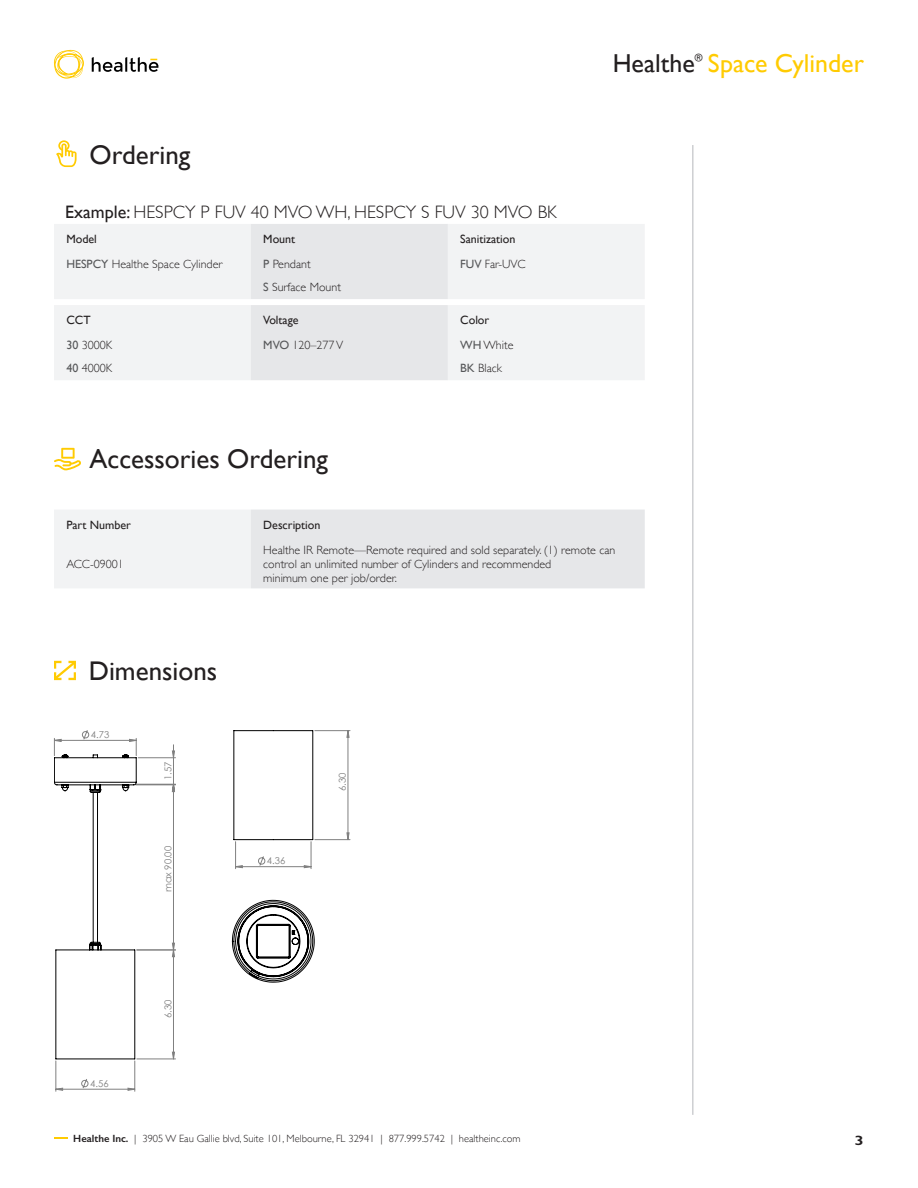
<style>
.page{position:relative;width:918px;height:1188px;background:#fff}
.page>*{position:absolute;margin:0;border:0;box-sizing:border-box;transform-origin:0 0}
.t1{font:27px "Gill Sans";color:#231f20}
.t2{font:25.95px "Gill Sans";color:#ffcb02}
.t3{font:25.95px "Gill Sans";color:#231f20}
.t4{font:300 18px "Gill Sans";color:#231f20}
.t5{font:600 13.5px "Gill Sans";color:#231f20;scale:1.33 1}
.t6{font:300 12px/14.4px "Gill Sans";color:#231f20}
.t7{font:12px "Gill Sans";color:#231f20}
.t8{font:300 10.5px "Gill Sans";color:#231f20}
.t9{font:10.5px "Gill Sans";color:#231f20}
.t10{font:9.6px "Century Gothic";color:#808080}
.s1{font-weight:400}
.s2{font-weight:400;color:#57585a}
.s3{font-weight:600}
</style>
<div class="page">
<svg style="left:54px;top:1137px;width:13px;height:2px"></svg>
<svg style="left:92px;top:57px;width:67px;height:15px"></svg>
<svg style="left:54px;top:50px;width:30px;height:29px"></svg>
<hr style="left:692px;top:145px;width:1px;height:970px;background:#b6b7bb">
<svg style="left:54px;top:448px;width:27px;height:22px"></svg>
<svg style="left:54px;top:510px;width:591px;height:78px"></svg>
<div style="left:54px;top:224px;width:590px;height:75px;background:#f2f3f4"></div>
<div style="left:251px;top:224px;width:197px;height:75px;background:#e6e7e9"></div>
<div style="left:54px;top:305px;width:590px;height:75px;background:#f2f3f4"></div>
<div style="left:251px;top:305px;width:197px;height:75px;background:#e6e7e9"></div>
<svg style="left:56px;top:140px;width:21px;height:27px"></svg>
<svg style="left:54px;top:661px;width:22px;height:19px"></svg>
<hr style="left:315px;top:839px;width:35px;height:1px;background:#808080">
<hr style="left:315px;top:730px;width:35px;height:1px;background:#808080">
<svg style="left:235px;top:842px;width:77px;height:27px"></svg>
<svg style="left:347px;top:731px;width:2px;height:108px"></svg>
<hr style="left:313px;top:731px;width:1px;height:109px;background:#000">
<hr style="left:234px;top:731px;width:1px;height:109px;background:#000">
<hr style="left:273px;top:839px;width:40px;height:1px;background:#000">
<hr style="left:234px;top:839px;width:39px;height:1px;background:#000">
<hr style="left:273px;top:730px;width:40px;height:1px;background:#000">
<hr style="left:234px;top:730px;width:39px;height:1px;background:#000">
<svg style="left:232px;top:900px;width:83px;height:83px"></svg>
<hr style="left:137px;top:1059px;width:39px;height:1px;background:#808080">
<hr style="left:138px;top:757px;width:38px;height:1px;background:#808080">
<hr style="left:136px;top:785px;width:40px;height:1px;background:#808080">
<hr style="left:136px;top:784px;width:40px;height:1px;background:#808080">
<hr style="left:137px;top:950px;width:39px;height:1px;background:#808080">
<svg style="left:172px;top:745px;width:3px;height:314px"></svg>
<svg style="left:54px;top:730px;width:83px;height:361px"></svg>
<p class="t1" style="left:90px;top:139px;width:102px">Ordering</p>
<p class="t4" style="left:65px;top:198px;width:493px"><span class="s1">Example:</span> HESPCY P FUV 40 MVO WH, HESPCY S FUV 30 MVO BK</p>
<p class="t7" style="left:66px;top:232px;width:32px">Model</p>
<p class="t7" style="left:263px;top:232px;width:33px">Mount</p>
<p class="t7" style="left:460px;top:232px;width:57px">Sanitization</p>
<p class="t6" style="left:66px;top:256px;width:158px"><span class="s2">HESPCY</span> Healthe Space Cylinder</p>
<p class="t6" style="left:263px;top:256px;width:49px"><span class="s2">P</span> Pendant</p>
<p class="t6" style="left:460px;top:256px;width:67px"><span class="s2">FUV</span> Far-UVC</p>
<p class="t6" style="left:263px;top:279px;width:79px"><span class="s2">S</span> Surface Mount</p>
<p class="t7" style="left:66px;top:313px;width:26px">CCT</p>
<p class="t7" style="left:263px;top:313px;width:37px">Voltage</p>
<p class="t7" style="left:460px;top:313px;width:31px">Color</p>
<p class="t6" style="left:66px;top:337px;width:47px"><span class="s2">30</span> 3000K</p>
<p class="t6" style="left:263px;top:337px;width:82px"><span class="s2">MVO</span> 120–277 V</p>
<p class="t6" style="left:460px;top:337px;width:55px"><span class="s2">WH</span> White</p>
<p class="t6" style="left:66px;top:360px;width:47px"><span class="s2">40</span> 4000K</p>
<p class="t6" style="left:460px;top:360px;width:43px"><span class="s2">BK</span> Black</p>
<p class="t1" style="left:90px;top:443px;width:240px">Accessories Ordering</p>
<h2 class="t3" style="left:613px;top:48px;width:84px">Healthe</h2>
<p class="t9" style="left:695px;top:52px;width:9px">®</p>
<h2 class="t2" style="left:708px;top:48px;width:158px">Space Cylinder</h2>
<p class="t7" style="left:66px;top:517px;width:66px">Part Number</p>
<p class="t7" style="left:263px;top:517px;width:59px">Description</p>
<p class="t6" style="left:66px;top:556px;width:59px">ACC-09001</p>
<p class="t6" style="left:263px;top:542px;width:354px">Healthe IR Remote—Remote required and sold separately. (1) remote can control an unlimited number of Cylinders and recommended</p>
<p class="t6" style="left:263px;top:571px;width:135px">minimum one per job/order.</p>
<p class="t1" style="left:89px;top:655px;width:130px">Dimensions</p>
<p class="t10" style="left:91px;top:728px;width:20px">4.73</p>
<p class="t10" style="left:90px;top:1077px;width:20px">4.56</p>
<p class="t10" style="left:161px;top:780px;width:20px;rotate:-90deg">1.57</p>
<p class="t10" style="left:161px;top:892px;width:48px;rotate:-90deg">max 90.00</p>
<p class="t10" style="left:161px;top:1018px;width:20px;rotate:-90deg">6.30</p>
<p class="t10" style="left:267px;top:854px;width:20px">4.36</p>
<p class="t10" style="left:336px;top:791px;width:20px;rotate:-90deg">6.30</p>
<p class="t8" style="left:73px;top:1130px;width:449px"><span class="s3">Healthe Inc.</span> | 3905 W Eau Gallie blvd, Suite 101, Melbourne, FL 32941 | 877.999.5742 | healtheinc.com</p>
<p class="t5" style="left:854px;top:1132px;width:9px">3</p>
</div>
